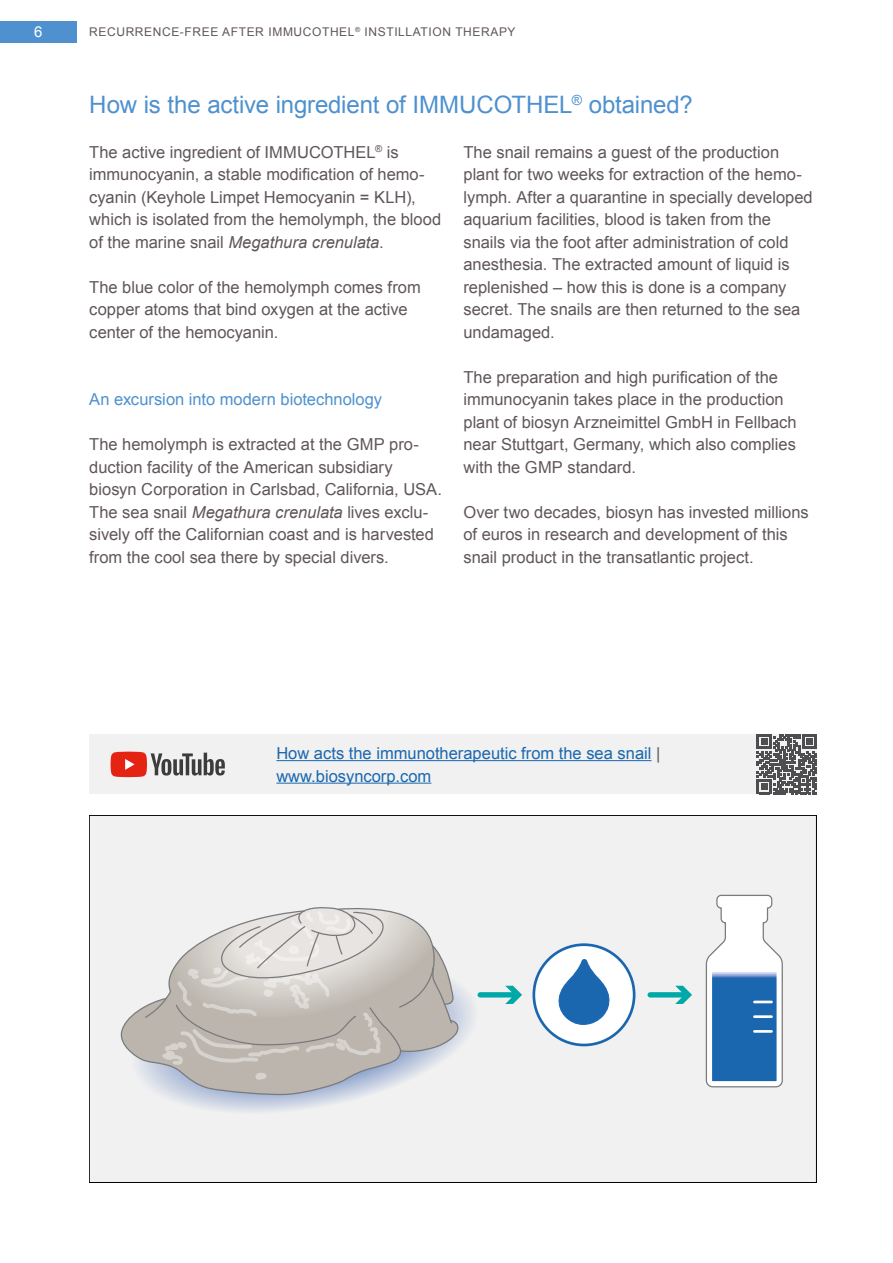
<style>
.page{position:relative;width:893px;height:1263px;background:#fff}
.page>*{position:absolute;margin:0;border:0;box-sizing:border-box;transform-origin:0 0}
.Headline_Shadow_Blue{font:24px "Arial";letter-spacing:-.005em;color:#4e91ce}
.fliesstext_EN{font:16.5px/22.5px "Arial";color:#60565a}
.Tabelle_11_Pt{font:16.5px/22.5px "Arial";color:#1a67b0}
.zwischenhead{font:16.5px "Arial";color:#4e91ce}
.t1{font:15px "Arial";color:#fff}
.t2{font:12px "Arial";letter-spacing:.05em;color:#60565a}
.s1{font-style:italic}
.s2{color:#60565a}
</style>
<div class="page">
<div style="left:89px;top:815px;width:727px;height:367px;background:#f0f1f0"></div>
<svg style="left:89px;top:938px;width:424px;height:208px"></svg>
<div style="left:534px;top:945px;width:100px;height:100px;background:#fff;border-radius:50%"></div>
<div style="left:532px;top:943px;width:103px;height:103px;border:3px solid #1a67b0;border-radius:50%"></div>
<svg style="left:558px;top:959px;width:52px;height:66px"></svg>
<div style="left:650px;top:992px;width:36px;height:5px;background:#00a9a8"></div>
<svg style="left:675px;top:986px;width:17px;height:18px"></svg>
<div style="left:480px;top:992px;width:36px;height:5px;background:#00a9a8"></div>
<svg style="left:505px;top:986px;width:17px;height:18px"></svg>
<svg style="left:119px;top:907px;width:340px;height:190px"></svg>
<svg style="left:705px;top:894px;width:78px;height:194px"></svg>
<hr style="left:754px;top:1015px;width:17px;height:3px;background:#fff">
<hr style="left:754px;top:1030px;width:17px;height:3px;background:#fff">
<div style="left:89px;top:735px;width:727px;height:59px;background:#f0f1f0"></div>
<hr style="left:276px;top:760px;width:375px;height:1px;background:#1a67b0">
<hr style="left:276px;top:783px;width:155px;height:1px;background:#1a67b0">
<svg style="left:111px;top:752px;width:114px;height:25px"></svg>
<svg style="left:757px;top:735px;width:59px;height:59px"></svg>
<div style="left:0;top:21px;width:77px;height:22px;background:#4e91ce"></div>
<p class="t1" style="left:34px;top:22px;width:10px">6</p>
<p class="t2" style="left:89px;top:24px;width:428px">RECURRENCE-FREE AFTER IMMUCOTHEL<sup>®</sup> INSTILLATION THERAPY</p>
<p class="Headline_Shadow_Blue" style="left:89px;top:88px;width:605px">How is the active ingredient of IMMUCOTHEL<sup>®</sup> obtained?</p>
<p class="fliesstext_EN" style="left:89px;top:141px;width:353px">The active ingredient of IMMUCOTHEL<sup>®</sup> is immunocyanin, a stable modification of hemo&shy;cyanin (Keyhole Limpet Hemocyanin = KLH), which is isolated from the hemolymph, the blood of the marine snail <span class="s1">Megathura crenulata</span>.</p>
<p class="fliesstext_EN" style="left:89px;top:276px;width:333px">The blue color of the hemolymph comes from copper atoms that bind oxygen at the active center of the hemocyanin.</p>
<p class="fliesstext_EN" style="left:463px;top:141px;width:351px">The snail remains a guest of the production plant for two weeks for extraction of the hemo&shy;lymph. After a quarantine in specially developed aquarium facilities, blood is taken from the snails via the foot after administration of cold anesthesia. The extracted amount of liquid is replenished – how this is done is a company secret. The snails are then returned to the sea undamaged.</p>
<p class="fliesstext_EN" style="left:463px;top:366px;width:335px">The preparation and high purification of the immunocyanin takes place in the production plant of biosyn Arzneimittel GmbH in Fellbach near Stuttgart, Germany, which also complies with the GMP standard.</p>
<p class="fliesstext_EN" style="left:463px;top:501px;width:347px">Over two decades, biosyn has invested millions of euros in research and development of this snail product in the transatlantic project.</p>
<p class="zwischenhead" style="left:89px;top:389px;width:294px">An excursion into modern biotechnology</p>
<p class="fliesstext_EN" style="left:89px;top:433px;width:354px">The hemolymph is extracted at the GMP pro&shy;duction facility of the American subsidiary biosyn Corporation in Carlsbad, California, USA.<br>The sea snail <span class="s1">Megathura crenulata</span> lives exclu&shy;sively off the Californian coast and is harvested from the cool sea there by special divers.</p>
<p class="Tabelle_11_Pt" style="left:276px;top:742px;width:385px">How acts the immunotherapeutic from the sea snail <span class="s2">| </span>www.biosyncorp.com</p>
</div>
